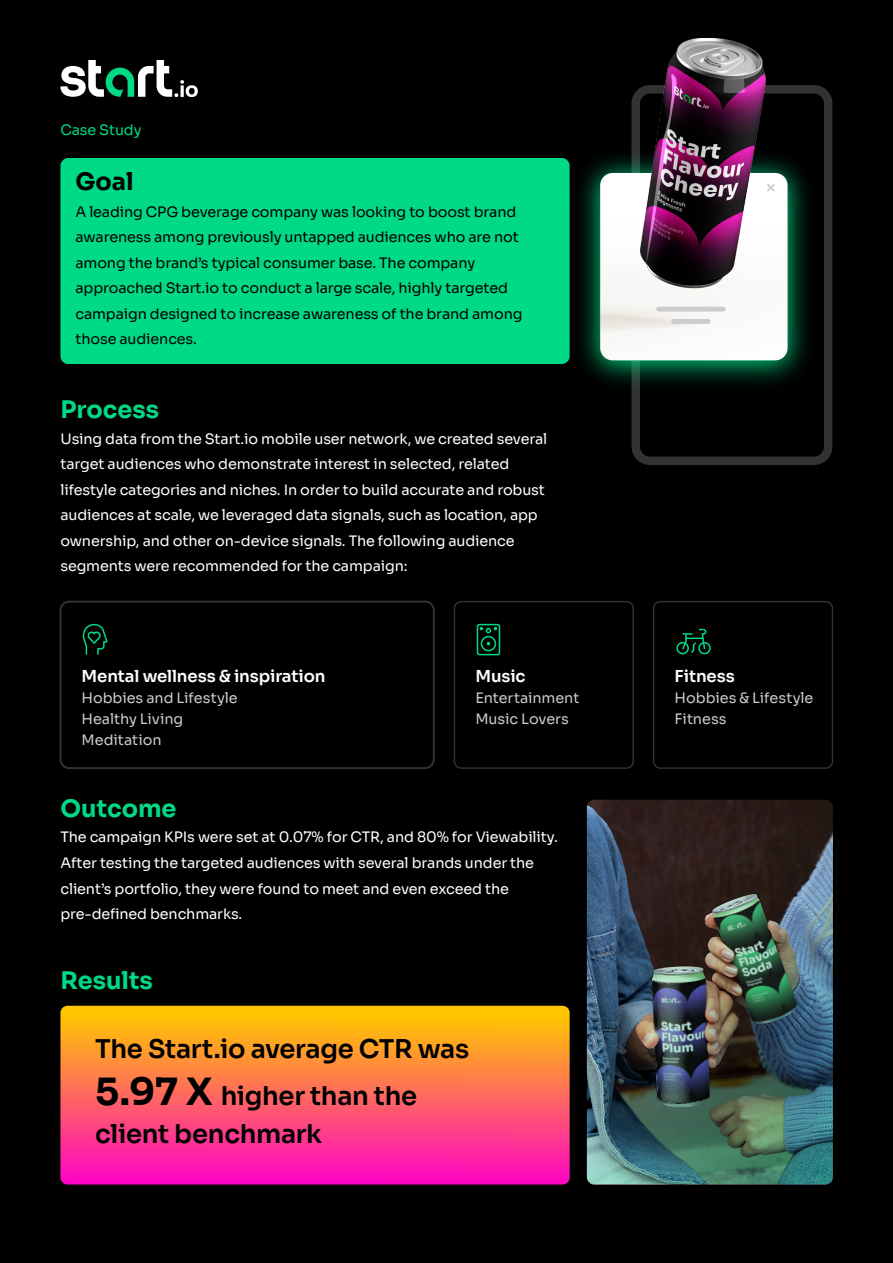
<style>
.page{position:relative;width:893px;height:1263px;background:#000}
.page>*{position:absolute;margin:0;border:0;box-sizing:border-box;transform-origin:0 0}
.t1{font:600 25.8px/47px "Sora";letter-spacing:-.015em;color:#000}
.t2{font:700 24px "Sora";color:#00d986}
.t3{font:700 24px "Sora";color:#000}
.t4{font:600 16.5px "Sora";letter-spacing:-.01em;color:#fff}
.t5{font:14.4px/25.5px "Sora";letter-spacing:-.01em;color:#fff}
.t6{font:14.4px/25.5px "Sora";letter-spacing:-.01em;color:#000}
.t7{font:14.4px/21px "Sora";letter-spacing:-.005em;color:#ccc}
.t8{font:14.4px "Sora";letter-spacing:-.01em;color:#00d986}
.s1{font-weight:700;font-size:37.5px}
</style>
<div class="page">
<div style="left:60px;top:158px;width:510px;height:206px;background:#00d986;border-radius:8px"></div>
<svg style="left:631px;top:85px;width:201px;height:380px"></svg>
<svg style="left:60px;top:1006px;width:510px;height:178px;background:#fe695e"></svg>
<div style="left:653px;top:601px;width:180px;height:168px;border:1px solid #666;border-radius:7px"></div>
<div style="left:454px;top:601px;width:180px;height:168px;border:1px solid #666;border-radius:7px"></div>
<svg style="left:60px;top:60px;width:138px;height:37px"></svg>
<div style="left:59px;top:601px;width:376px;height:168px;border:2px solid #666;border-radius:9px"></div>
<img style="left:563px;top:122px;width:270px;height:297px">
<img style="left:600px;top:38px;width:187px;height:322px">
<div style="left:656px;top:307px;width:69px;height:5px;background:#ccc;border-radius:2px"></div>
<div style="left:671px;top:319px;width:39px;height:5px;background:#ccc;border-radius:2px"></div>
<svg style="left:767px;top:184px;width:8px;height:7px"></svg>
<div style="left:477px;top:624px;width:23px;height:31px;border:2px solid #00d986;border-radius:2px"></div>
<div style="left:481px;top:636px;width:15px;height:15px;border:2px solid #00d986;border-radius:50%"></div>
<svg style="left:480px;top:627px;width:17px;height:6px"></svg>
<svg style="left:82px;top:623px;width:26px;height:32px"></svg>
<div style="left:676px;top:642px;width:13px;height:12px;border:2px solid #00d986;border-radius:50%"></div>
<div style="left:698px;top:642px;width:13px;height:12px;border:2px solid #00d986;border-radius:50%"></div>
<svg style="left:681px;top:628px;width:26px;height:27px"></svg>
<img style="left:587px;top:800px;width:246px;height:384px">
<p class="t8" style="left:60px;top:118px;width:83px">Case Study</p>
<h2 class="t3" style="left:75px;top:162px;width:60px">Goal</h2>
<p class="t6" style="left:75px;top:197px;width:449px">A leading CPG beverage company was looking to boost brand awareness among previously untapped audiences who are not among the brand’s typical consumer base. The company approached Start.io to conduct a large scale, highly targeted campaign designed to increase awareness of the brand among those audiences.</p>
<h2 class="t2" style="left:60px;top:390px;width:100px">Process</h2>
<p class="t5" style="left:60px;top:424px;width:488px">Using data from the Start.io mobile user network, we created several target audiences who demonstrate interest in selected, related lifestyle categories and niches. In order to build accurate and robust audiences at scale, we leveraged data signals, such as location, app ownership, and other on-device signals. The following audience segments were recommended for the campaign:</p>
<p class="t4" style="left:82px;top:662px;width:245px">Mental wellness &amp; inspiration</p>
<p class="t7" style="left:82px;top:686px;width:158px">Hobbies and Lifestyle<br>Healthy Living<br>Meditation</p>
<h2 class="t2" style="left:60px;top:789px;width:118px">Outcome</h2>
<p class="t4" style="left:475px;top:662px;width:52px">Music</p>
<p class="t7" style="left:475px;top:686px;width:106px">Entertainment<br>Music Lovers</p>
<p class="t5" style="left:60px;top:823px;width:499px">The campaign KPIs were set at 0.07% for CTR, and 80% for Viewability.<br>After testing the targeted audiences with several brands under the client’s portfolio, they were found to meet and even exceed the pre-defined benchmarks.</p>
<h2 class="t2" style="left:60px;top:960px;width:94px">Results</h2>
<h1 class="t1" style="left:95px;top:1023px;width:376px">The Start.io average CTR was<br><span class="s1">5.97 X</span> higher than the</h1>
<h1 class="t1" style="left:95px;top:1107px;width:228px">client benchmark</h1>
<p class="t4" style="left:675px;top:662px;width:62px">Fitness</p>
<p class="t7" style="left:675px;top:686px;width:140px">Hobbies &amp; Lifestyle<br>Fitness</p>
</div>
